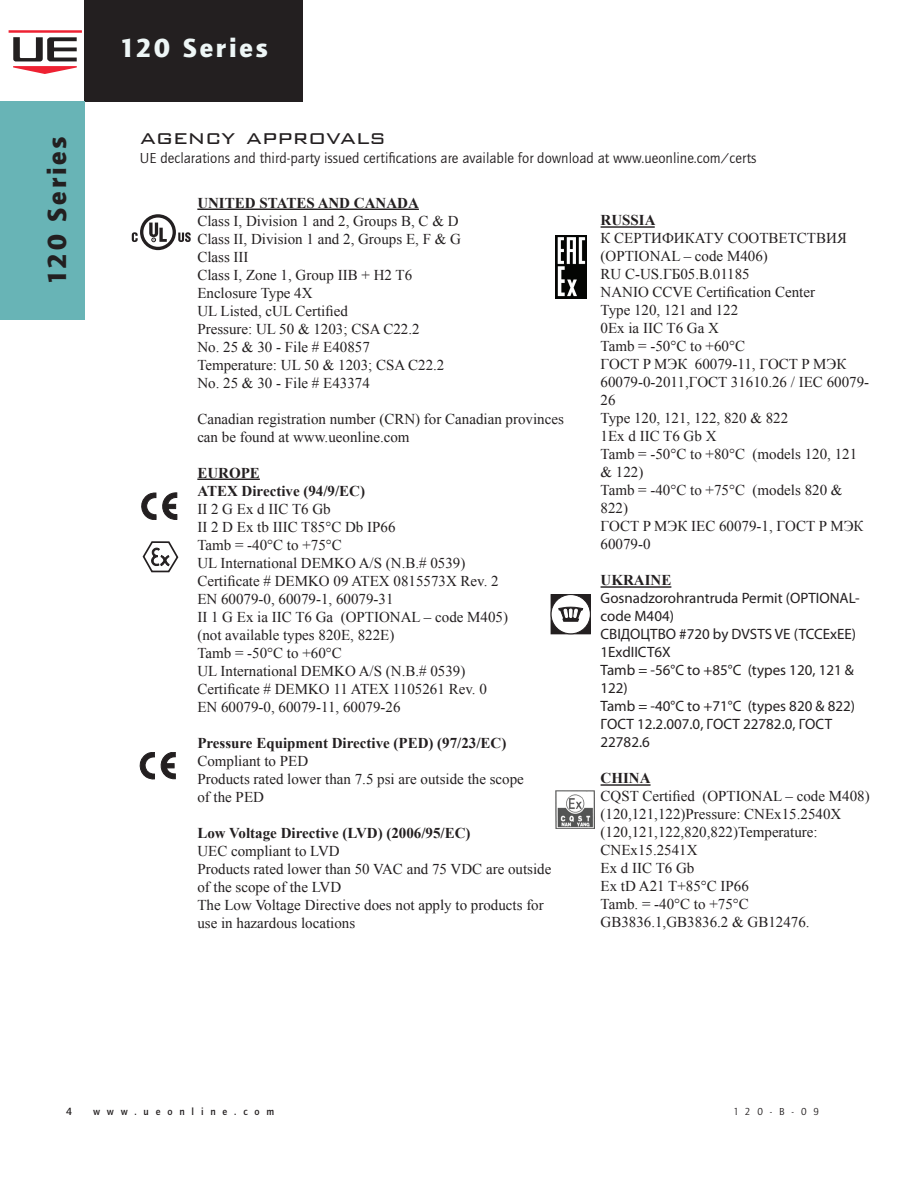
<style>
.page{position:relative;width:918px;height:1188px;background:#fff}
.page>*{position:absolute;margin:0;border:0;box-sizing:border-box;transform-origin:0 0}
.t1{font:900 27px "Quay Sans ITC";letter-spacing:.1em;color:#eef6f6}
.t2{font:900 27px "Quay Sans ITC";letter-spacing:.1em;color:#231f20}
.t3{font:300 25.5px "Bank Gothic BT";color:#231f20}
.t4{font:15px/18px "Times New Roman";color:#231f20}
.t5{font:15px/18px "Myriad Pro";color:#231f20}
.t6{font:700 15px/18px "Times New Roman";color:#231f20}
.t7{font:15px "Quay Sans ITC";color:#231f20}
.t8{font:10.8px "Quay Sans Md ITC";color:#231f20}
.t9{font:10.5px "Quay Sans Md ITC";letter-spacing:.65em;color:#231f20}
.t10{font:10.5px "Quay Sans ITC";color:#231f20}
</style>
<div class="page">
<div style="left:85px;top:0;width:218px;height:101px;background:#231f20"></div>
<div style="left:0;top:101px;width:85px;height:219px;background:#68b4b6"></div>
<svg style="left:132px;top:214px;width:59px;height:36px"></svg>
<svg style="left:142px;top:493px;width:35px;height:27px"></svg>
<svg style="left:143px;top:541px;width:35px;height:31px"></svg>
<hr style="left:197px;top:209px;width:222px;height:1px;background:#231f20">
<hr style="left:197px;top:479px;width:63px;height:1px;background:#231f20">
<hr style="left:601px;top:226px;width:54px;height:2px;background:#231f20">
<hr style="left:601px;top:586px;width:70px;height:2px;background:#231f20">
<hr style="left:601px;top:784px;width:50px;height:2px;background:#231f20">
<div style="left:551px;top:595px;width:39px;height:39px;background:#231f20"></div>
<div style="left:551px;top:594px;width:40px;height:40px;border:1px solid #231f20"></div>
<div style="left:551px;top:595px;width:39px;height:39px;background:#fff;border-radius:50%"></div>
<div style="left:551px;top:594px;width:40px;height:40px;border:1px solid #231f20;border-radius:50%"></div>
<svg style="left:559px;top:607px;width:24px;height:14px"></svg>
<svg style="left:140px;top:752px;width:36px;height:27px"></svg>
<img style="left:555px;top:790px;width:40px;height:38px">
<img style="left:555px;top:236px;width:31px;height:62px">
<hr style="left:9px;top:30px;width:73px;height:3px;background:#ee2132">
<svg style="left:13px;top:37px;width:64px;height:37px"></svg>
<h1 class="t1" style="left:120px;top:32px;width:150px">120 Series</h1>
<h1 class="t2" style="left:41px;top:285px;width:150px;rotate:-90deg">120 Series</h1>
<h2 class="t3" style="left:140px;top:123px;width:247px">agency approvals</h2>
<p class="t7" style="left:140px;top:150px;width:618px">UE declarations and third-party issued certifications are available for download at www.ueonline.com/certs</p>
<p class="t6" style="left:197px;top:193px;width:223px">UNITED STATES AND CANADA</p>
<p class="t4" style="left:197px;top:211px;width:265px">Class I, Division 1 and 2, Groups B, C &amp; D<br>Class II, Division 1 and 2, Groups E, F &amp; G<br>Class III<br>Class I, Zone 1, Group IIB + H2 T6<br>Enclosure Type 4X<br>UL Listed, cUL Certified<br>Pressure: UL 50 &amp; 1203; CSA C22.2<br>No. 25 &amp; 30 - File # E40857<br>Temperature: UL 50 &amp; 1203; CSA C22.2<br>No. 25 &amp; 30 - File # E43374</p>
<p class="t4" style="left:197px;top:409px;width:368px">Canadian registration number (CRN) for Canadian provinces can be found at www.ueonline.com</p>
<p class="t6" style="left:197px;top:463px;width:169px">EUROPE<br>ATEX Directive (94/9/EC)</p>
<p class="t4" style="left:197px;top:499px;width:312px">II 2 G Ex d IIC T6 Gb<br>II 2 D Ex tb IIIC T85°C Db IP66<br>Tamb = -40°C to +75°C<br>UL International DEMKO A/S (N.B.# 0539)<br>Certificate # DEMKO 09 ATEX 0815573X Rev. 2<br>EN 60079-0, 60079-1, 60079-31<br>II 1 G Ex ia IIC T6 Ga (OPTIONAL – code M405) (not available types 820E, 822E)<br>Tamb = -50°C to +60°C<br>UL International DEMKO A/S (N.B.# 0539)<br>Certificate # DEMKO 11 ATEX 1105261 Rev. 0<br>EN 60079-0, 60079-11, 60079-26</p>
<p class="t6" style="left:197px;top:733px;width:311px">Pressure Equipment Directive (PED) (97/23/EC)</p>
<p class="t4" style="left:197px;top:751px;width:328px">Compliant to PED<br>Products rated lower than 7.5 psi are outside the scope of the PED</p>
<p class="t6" style="left:197px;top:823px;width:275px">Low Voltage Directive (LVD) (2006/95/EC)</p>
<p class="t4" style="left:197px;top:841px;width:356px">UEC compliant to LVD<br>Products rated lower than 50 VAC and 75 VDC are outside of the scope of the LVD<br>The Low Voltage Directive does not apply to products for use in hazardous locations</p>
<p class="t6" style="left:601px;top:211px;width:57px">RUSSIA</p>
<p class="t4" style="left:601px;top:229px;width:270px">К СЕРТИФИКАТУ СООТВЕТСТВИЯ (OPTIONAL – code M406)<br>RU C-US.ГБ05.B.01185<br>NANIO CCVE Certification Center<br>Type 120, 121 and 122<br>0Ex ia IIC T6 Ga X<br>Tamb = -50°C to +60°C<br>ГOCT P MЭК 60079-11, ГOCT P MЭК<br>60079-0-2011,ГOCT 31610.26 / IEC 60079-<br>26<br>Type 120, 121, 122, 820 &amp; 822<br>1Ex d IIC T6 Gb X<br>Tamb = -50°C to +80°C (models 120, 121 &amp; 122)<br>Tamb = -40°C to +75°C (models 820 &amp;<br>822)<br>ГOCT P MЭК IEC 60079-1, ГOCT P MЭК<br>60079-0</p>
<p class="t6" style="left:601px;top:571px;width:72px">UKRAINE</p>
<p class="t5" style="left:601px;top:589px;width:261px">Gosnadzorohrantruda Permit (OPTIONAL&shy;code M404)<br>СВIДОЦТВО #720 by DVSTS VE (TCCExEE)<br>1ExdIICT6X<br>Tamb = -56°C to +85°C (types 120, 121 &amp;<br>122)<br>Tamb = -40°C to +71°C (types 820 &amp; 822)<br>ГOCT 12.2.007.0, ГOCT 22782.0, ГOCT<br>22782.6</p>
<p class="t6" style="left:601px;top:769px;width:51px">CHINA</p>
<p class="t4" style="left:601px;top:787px;width:271px">CQST Certified (OPTIONAL – code M408) (120,121,122)Pressure: CNEx15.2540X (120,121,122,820,822)Temperature:<br>CNEx15.2541X<br>Ex d IIC T6 Gb<br>Ex tD A21 T+85°C IP66<br>Tamb. = -40°C to +75°C<br>GB3836.1,GB3836.2 &amp; GB12476.</p>
<p class="t8" style="left:66px;top:1106px;width:7px">4</p>
<p class="t9" style="left:93px;top:1106px;width:183px">www.ueonline.com</p>
<p class="t10" style="left:734px;top:1106px;width:87px">120-B-09</p>
</div>
